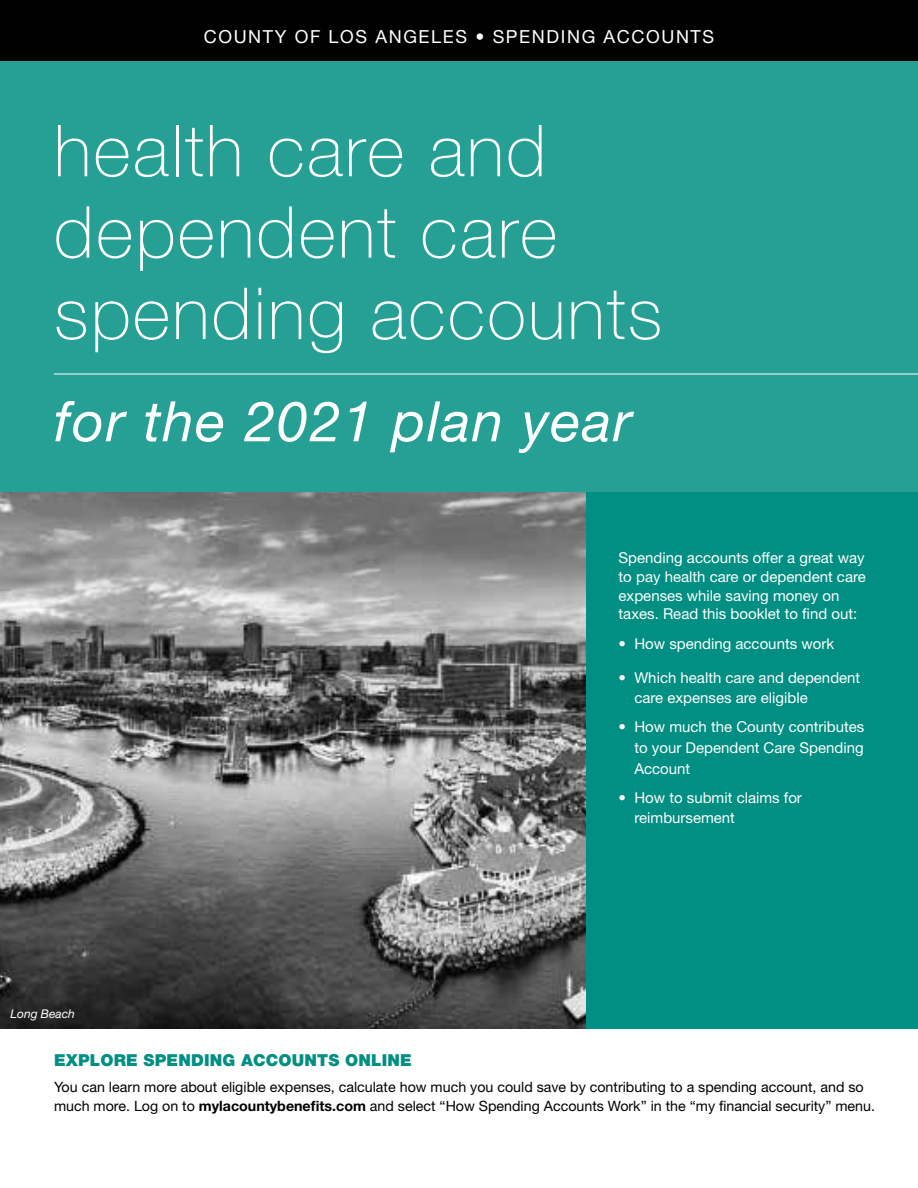
<style>
.page{position:relative;width:918px;height:1188px;background:#fff}
.page>*{position:absolute;margin:0;border:0;box-sizing:border-box;transform-origin:0 0}
.t1{font:100 71.85px/81.4px "Helvetica Neue LT Std";letter-spacing:.03em;color:#fff}
.t2{font:italic 55.95px "Helvetica Neue LT Std";letter-spacing:.03em;color:#fff}
.t3{font:18px "Helvetica Neue LT Std";letter-spacing:.09em;color:#fff}
.t4{font:900 16.5px "Helvetica Neue";letter-spacing:.01em;color:#008f82}
.t5{font:15px/20.5px "Helvetica Neue LT Std";color:#fff}
.t6{font:14.25px/18.8px "Helvetica Neue LT Std";color:#000}
.t7{font:italic 12px "Helvetica Neue LT Std";color:#fff}
.s1{font-weight:700}
</style>
<div class="page">
<img style="left:0;top:491px;width:587px;height:538px">
<div style="left:587px;top:479px;width:331px;height:550px;background:#008f82"></div>
<div style="left:0;top:61px;width:918px;height:430px;background:#26a095"></div>
<div style="left:0;top:0;width:918px;height:61px;background:#000"></div>
<hr style="left:54px;top:374px;width:864px;height:1px;background:#fff">
<p class="t3" style="left:204px;top:26px;width:512px">COUNTY OF LOS ANGELES • SPENDING ACCOUNTS</p>
<h1 class="t1" style="left:54px;top:110px;width:610px">health care and dependent care spending accounts</h1>
<h2 class="t2" style="left:54px;top:388px;width:579px">for the 2021 plan year</h2>
<p class="t7" style="left:10px;top:1007px;width:66px">Long Beach</p>
<p class="t5" style="left:619px;top:548px;width:249px;line-height:18.8px">Spending accounts offer a great way to pay health care or dependent care expenses while saving money on taxes. Read this booklet to find out:</p>
<p class="t5" style="left:619px;top:633px;width:217px">• How spending accounts work</p>
<p class="t5" style="left:634px;top:667px;width:227px;text-indent:-16px">• Which health care and dependent care expenses are eligible</p>
<p class="t5" style="left:634px;top:717px;width:232px;text-align:justify;text-indent:-16px">• How much the County contributes to your Dependent Care Spending Account</p>
<p class="t5" style="left:634px;top:787px;width:169px;text-indent:-16px">• How to submit claims for reimbursement</p>
<p class="t4" style="left:54px;top:1050px;width:359px">EXPLORE SPENDING ACCOUNTS ONLINE</p>
<p class="t6" style="left:54px;top:1077px;width:823px">You can learn more about eligible expenses, calculate how much you could save by contributing to a spending account, and so much more. Log on to <span class="s1">mylacountybenefits.com</span> and select “How Spending Accounts Work” in the “my financial security” menu.</p>
</div>
